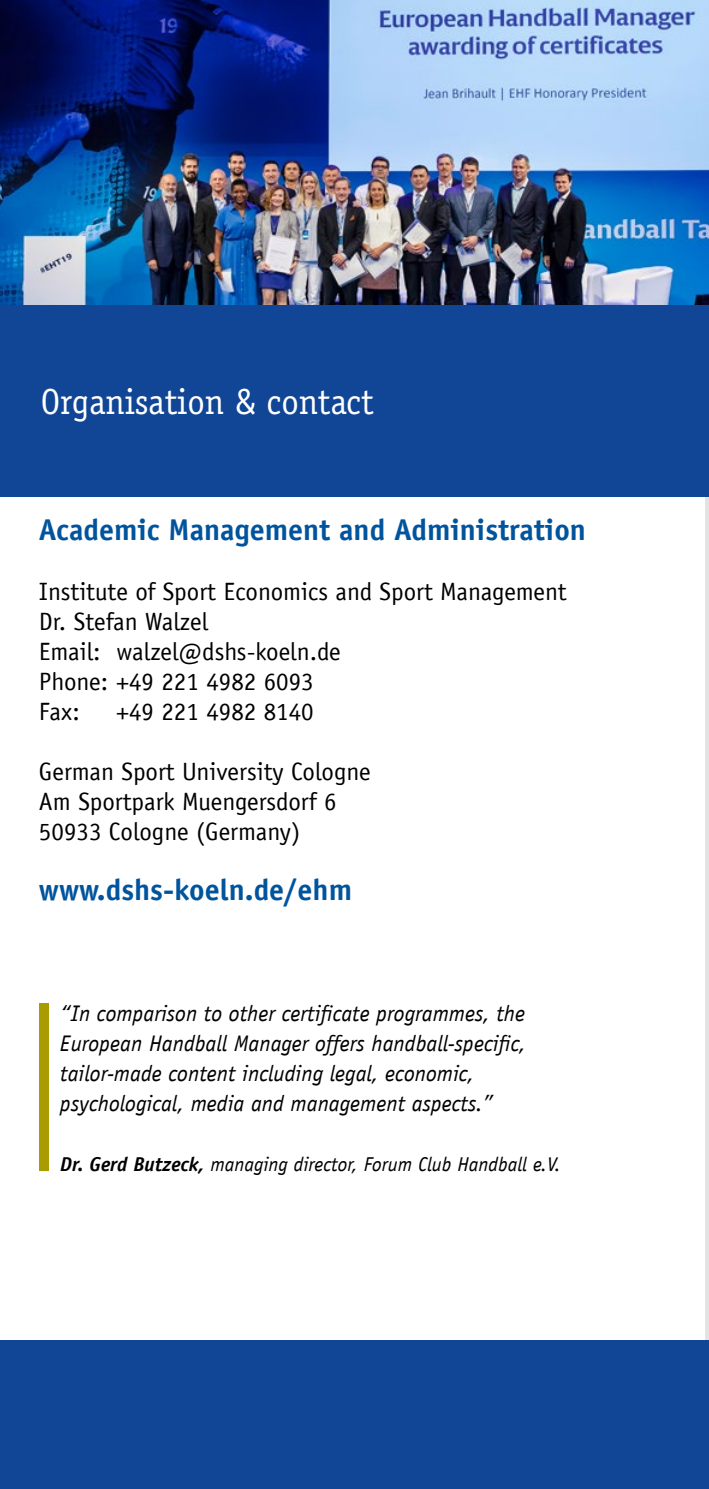
<style>
.page{position:relative;width:709px;height:1489px;background:#fff}
.page>*{position:absolute;margin:0;border:0;box-sizing:border-box;transform-origin:0 0}
.t1{font:36.25px "Officina Serif Std";color:#fff;scale:.96 1}
.t2{font:700 30px "Officina Sans";color:#00549d}
.t3{font:25px/30px "Officina Sans";color:#000}
.t4{font:italic 22.5px/30px "Officina Sans";color:#000}
.t5{font:italic 20px "Officina Sans";color:#000}
.s1{font-weight:700}
</style>
<div class="page">
<hr style="left:705px;top:468px;width:4px;height:872px;background:#e3e3e3">
<div style="left:0;top:305px;width:709px;height:191px;background:#114696"></div>
<div style="left:0;top:1340px;width:709px;height:148px;background:#114696"></div>
<img style="left:0;top:0;width:709px;height:305px">
<div style="left:39px;top:1002px;width:9px;height:168px;background:#a89c00"></div>
<h1 class="t1" style="left:41px;top:380px;width:349px">Organisation &amp; contact</h1>
<p class="t2" style="left:39px;top:517px;width:548px">Academic Management and Administration</p>
<p class="t3" style="left:39px;top:579px;width:529px">Institute of Sport Economics and Sport Management<br>Dr. Stefan Walzel<br>Email: walzel@dshs-koeln.de<br>Phone: +49 221 4982 6093<br>Fax:</p>
<p class="t3" style="left:116px;top:699px;width:199px">+49 221 4982 8140</p>
<p class="t3" style="left:39px;top:759px;width:333px">German Sport University Cologne<br>Am Sportpark Muengersdorf 6<br>50933 Cologne (Germany)</p>
<p class="t2" style="left:39px;top:877px;width:314px">www.dshs-koeln.de/ehm</p>
<p class="t4" style="left:60px;top:999px;width:467px">“In comparison to other certificate programmes, the European Handball Manager offers handball-specific, tailor-made content including legal, economic, psychological, media and management aspects.”</p>
<p class="t5" style="left:60px;top:1155px;width:502px"><span class="s1">Dr. Gerd Butzeck,</span> managing director, Forum Club Handball e.V.</p>
</div>
